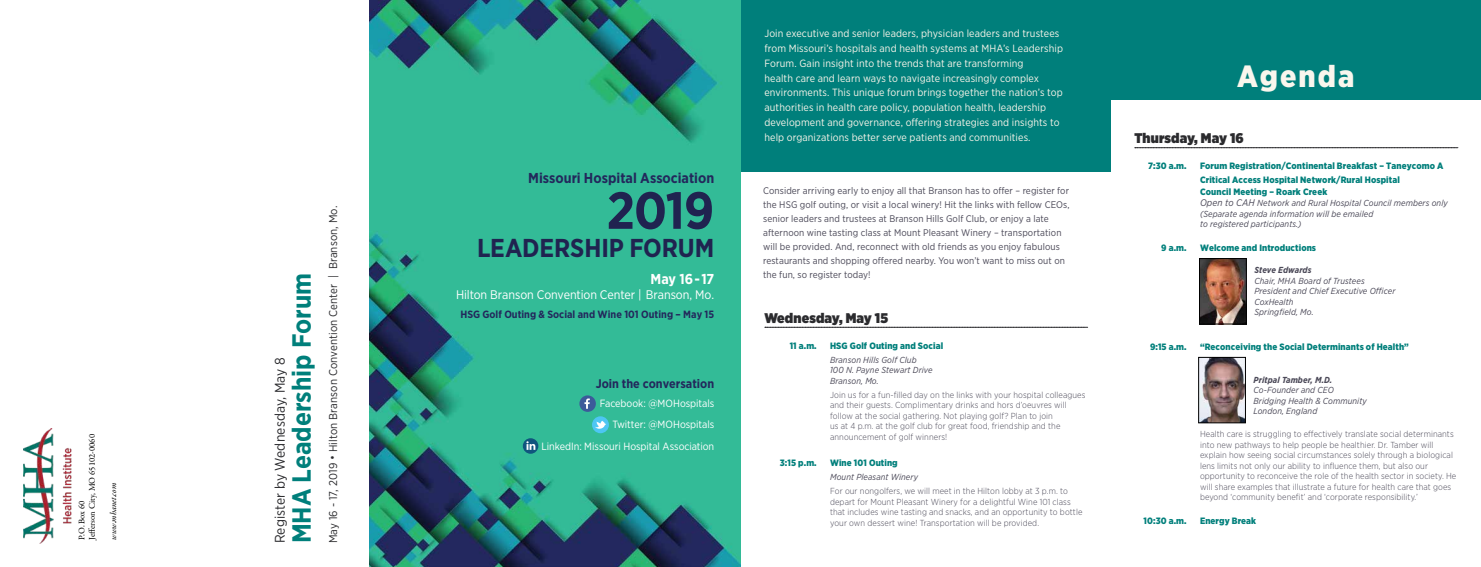
<style>
.page{position:relative;width:1481px;height:567px;background:#fff}
.page>*{position:absolute;margin:0;border:0;box-sizing:border-box;transform-origin:0 0}
.t1{font:700 52.06px "Gotham Narrow";color:#202350}
.t2{font:900 30.62px "Gotham Narrow";letter-spacing:.07em;color:#f9f6ed}
.t3{font:700 26.25px "Gotham Narrow";color:#007f7b}
.t4{font:700 25.81px "Gotham Narrow";letter-spacing:-.005em;color:#202350}
.t5{font:700 14.35px "Gotham Narrow";color:#23285c}
.t6{font:700 14.35px "Gotham Narrow";letter-spacing:-.005em;color:#fff}
.t7{font:900 14px "Gotham Narrow";letter-spacing:.01em;color:#2b2b2e}
.t8{font:14px "Gotham Narrow";letter-spacing:.01em;color:#2b2b2e}
.t9{font:12.42px "Gotham Narrow";letter-spacing:-.005em;color:#fff}
.t10{font:700 12.42px "Gotham Narrow";color:#23285c}
.t11{font:11.38px "Gotham Narrow";letter-spacing:.01em;color:#2b2b2e}
.t12{font:10.5px/14.9px "Gotham Narrow";letter-spacing:.01em;color:#f8f4e9}
.t13{font:10.5px/21.4px "Gotham Narrow";letter-spacing:-.005em;color:#fff;text-align:right}
.t14{font:700 10.5px "Gotham Narrow";color:#23285c}
.t15{font:9.62px/14px "Gotham Narrow";letter-spacing:.01em;color:#4b4958}
.t16{font:900 9.19px/14px "Gotham Narrow";letter-spacing:.01em;color:#007f7b}
.t17{font:300 8.75px/10.5px "Gotham Narrow";letter-spacing:.01em;color:#4b4958}
.t18{font:italic 8.75px/10.5px "Gotham Narrow";letter-spacing:.01em;color:#4b4958}
.t19{font:8.75px/10.5px "Garamond Premr Pro";color:#000}
.t20{font:italic 700 8.75px "Gotham Narrow";letter-spacing:.01em;color:#4b4958}
.t21{font:italic 8.75px "Garamond Premr Pro";letter-spacing:-.005em;color:#000}
.s1{font-size:9.62px}
</style>
<div class="page">
<div style="left:1110px;top:0;width:370px;height:99px;background:#007f7b"></div>
<div style="left:726px;top:0;width:385px;height:171px;background:#007f7b"></div>
<img style="left:369px;top:0;width:371px;height:567px">
<img style="left:24px;top:429px;width:48px;height:114px">
<svg style="left:765px;top:327px;width:322px;height:1px"></svg>
<svg style="left:1134px;top:147px;width:323px;height:1px"></svg>
<img style="left:1200px;top:359px;width:43px;height:62px">
<div style="left:1198px;top:357px;width:47px;height:66px;border:1px solid #000"></div>
<img style="left:1201px;top:260px;width:43px;height:62px">
<div style="left:1199px;top:258px;width:47px;height:66px;border:1px solid #000"></div>
<div style="left:592px;top:416px;width:17px;height:17px;background:#4dc6f3;border-radius:50%"></div>
<svg style="left:595px;top:421px;width:11px;height:8px"></svg>
<svg style="left:523px;top:438px;width:15px;height:16px"></svg>
<svg style="left:526px;top:441px;width:9px;height:9px"></svg>
<svg style="left:579px;top:395px;width:17px;height:17px"></svg>
<p class="t19" style="left:77px;top:540px;width:107px;rotate:-90deg">P.O. Box 60<br>Jefferson City, MO 65102-0060</p>
<p class="t21" style="left:108px;top:540px;width:58px;rotate:-90deg">www.mhanet.com</p>
<h3 class="t3" style="left:285px;top:543px;width:272px;rotate:-90deg">MHA Leadership Forum</h3>
<h3 class="t8" style="left:271px;top:543px;width:188px;rotate:-90deg">Register by Wednesday, May 8</h3>
<h3 class="t11" style="left:326px;top:543px;width:339px;rotate:-90deg">May 16 - 17, 2019 • Hilton Branson Convention Center | Branson, Mo.</h3>
<h3 class="t5" style="left:528px;top:169px;width:187px">Missouri Hospital Association</h3>
<h1 class="t1" style="left:606px;top:177px;width:109px">2019</h1>
<h3 class="t4" style="left:477px;top:232px;width:239px">LEADERSHIP FORUM</h3>
<h3 class="t6" style="left:650px;top:269px;width:65px">May 16 - 17</h3>
<h3 class="t9" style="left:456px;top:287px;width:260px">Hilton Branson Convention Center | Branson, Mo.</h3>
<p class="t14" style="left:460px;top:308px;width:255px">HSG Golf Outing &amp; Social and Wine 101 Outing – May 15</p>
<h3 class="t10" style="left:596px;top:376px;width:120px">Join the conversation</h3>
<p class="t13" style="left:541px;top:392px;width:174px">Facebook: @MOHospitals<br>Twitter: @MOHospitals<br>LinkedIn: Missouri Hospital Association</p>
<p class="t12" style="left:764px;top:26px;width:300px">Join executive and senior leaders, physician leaders and trustees from Missouri’s hospitals and health systems at MHA’s Leadership Forum. Gain insight into the trends that are transforming<br>health care and learn ways to navigate increasingly complex environments. This unique forum brings together the nation’s top authorities in health care policy, population health, leadership development and governance, offering strategies and insights to help organizations better serve patients and communities.</p>
<p class="t15" style="left:763px;top:183px;width:308px">Consider arriving early to enjoy all that Branson has to offer – register for the HSG golf outing, or visit a local winery! Hit the links with fellow CEOs, senior leaders and trustees at Branson Hills Golf Club, or enjoy a late afternoon wine tasting class at Mount Pleasant Winery – transportation will be provided. And, reconnect with old friends as you enjoy fabulous restaurants and shopping offered nearby. You won’t want to miss out on the fun, so register today!</p>
<h3 class="t7" style="left:764px;top:309px;width:125px">Wednesday, May 15</h3>
<p class="t16" style="left:790px;top:339px;width:28px">11 a.m.</p>
<p class="t16" style="left:830px;top:339px;width:115px">HSG Golf Outing and Social</p>
<p class="t18" style="left:830px;top:355px;width:104px">Branson Hills Golf Club<br>100 N. Payne Stewart Drive<br>Branson, Mo.</p>
<p class="t17" style="left:830px;top:389px;width:257px">Join us for a fun-filled day on the links with your hospital colleagues and their guests. Complimentary drinks and hors d’oeuvres will follow at the social gathering. Not playing golf? Plan to join<br>us at 4 p.m. at the golf club for great food, friendship and the announcement of golf winners!</p>
<p class="t16" style="left:780px;top:456px;width:38px">3:15 p.m.</p>
<p class="t16" style="left:830px;top:456px;width:69px">Wine 101 Outing</p>
<p class="t18" style="left:830px;top:472px;width:89px">Mount Pleasant Winery</p>
<p class="t17" style="left:830px;top:486px;width:254px">For our nongolfers, we will meet in the Hilton lobby at 3 p.m. to depart for Mount Pleasant Winery for a delightful Wine 101 class that includes wine tasting and snacks, and an opportunity to bottle your own dessert wine! Transportation will be provided.</p>
<h2 class="t2" style="left:1237px;top:57px;width:119px">Agenda</h2>
<h3 class="t7" style="left:1134px;top:129px;width:111px">Thursday, May 16</h3>
<p class="t16" style="left:1148px;top:159px;width:40px">7:30 a.m.</p>
<p class="t16" style="left:1200px;top:159px;width:245px">Forum Registration/Continental Breakfast – Taneycomo A<br>Critical Access Hospital Network/Rural Hospital</p>
<p class="t16" style="left:1200px;top:185px;width:129px">Council Meeting – Roark Creek</p>
<p class="t18" style="left:1200px;top:198px;width:249px"><span class="s1">Open to CAH</span> Network and Rural Hospital Council members only (Separate agenda information will be emailed<br>to registered participants.)</p>
<p class="t16" style="left:1161px;top:241px;width:27px">9 a.m.</p>
<p class="t16" style="left:1200px;top:241px;width:118px">Welcome and Introductions</p>
<p class="t20" style="left:1254px;top:264px;width:59px">Steve Edwards</p>
<p class="t18" style="left:1254px;top:275px;width:142px">Chair, MHA Board of Trustees<br>President and Chief Executive Officer<br>CoxHealth<br>Springfield, Mo.</p>
<p class="t16" style="left:1150px;top:340px;width:38px">9:15 a.m.</p>
<p class="t16" style="left:1200px;top:340px;width:210px">“Reconceiving the Social Determinants of Health”</p>
<p class="t20" style="left:1253px;top:374px;width:80px">Pritpal Tamber, M.D.</p>
<p class="t18" style="left:1253px;top:385px;width:115px">Co-Founder and CEO<br>Bridging Health &amp; Community<br>London, England</p>
<p class="t17" style="left:1200px;top:429px;width:258px">Health care is struggling to effectively translate social determinants into new pathways to help people be healthier. Dr. Tamber will explain how seeing social circumstances solely through a biological lens limits not only our ability to influence them, but also our opportunity to reconceive the role of the health sector in society. He will share examples that illustrate a future for health care that goes beyond ‘community benefit’ and ‘corporate responsibility.’</p>
<p class="t16" style="left:1143px;top:514px;width:45px">10:30 a.m.</p>
<p class="t16" style="left:1200px;top:514px;width:58px">Energy Break</p>
</div>
